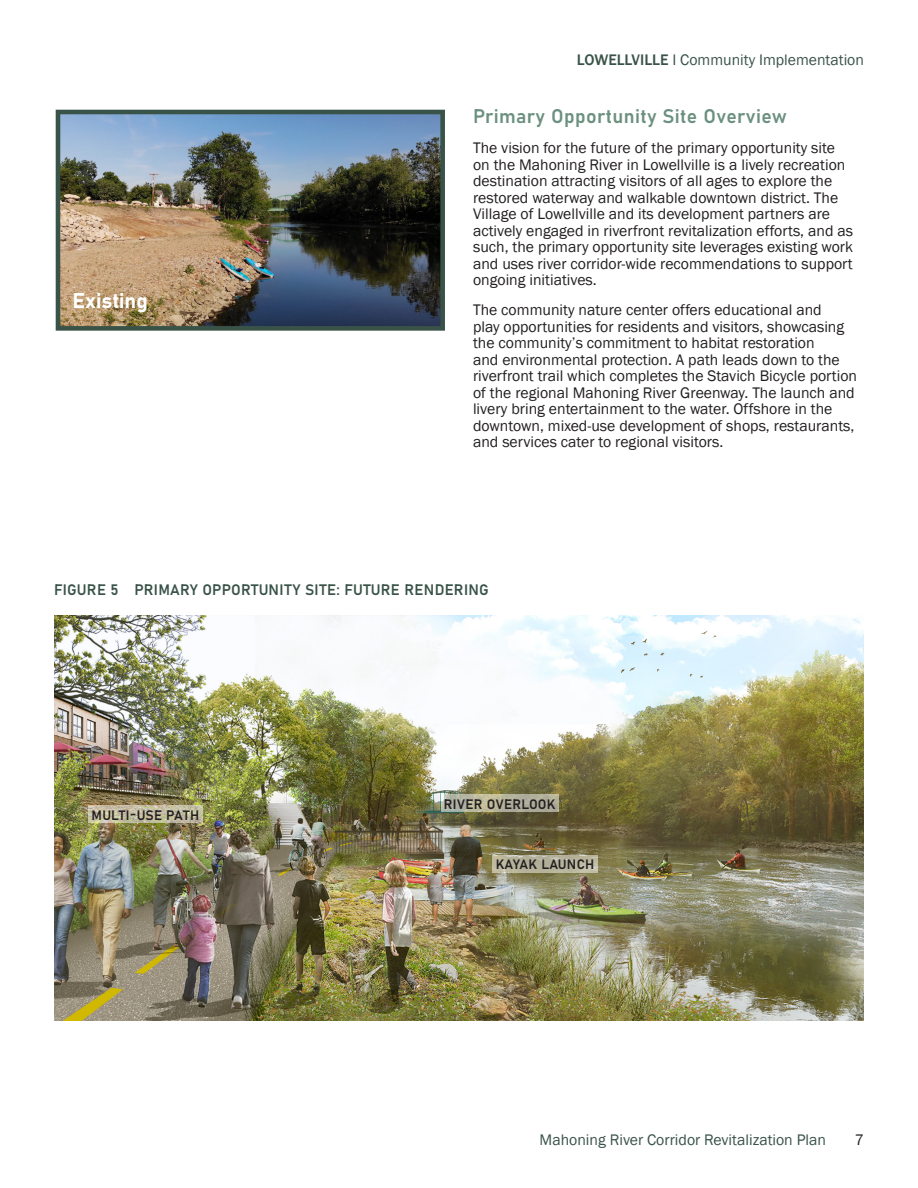
<style>
.page{position:relative;width:918px;height:1188px;background:#fff}
.page>*{position:absolute;margin:0;border:0;box-sizing:border-box;transform-origin:0 0}
.Body_Text{font:21.15px "Bahnschrift";color:#fff}
.Subheading{font:19.5px "Bahnschrift";letter-spacing:.02em;color:#6c9080}
.Body_Text-2{font:15.75px/16.5px "Franklin Gothic";color:#231f20}
.Body_Text-3{font:15.75px "Franklin Gothic";color:#3a5349}
.t1{font:15px "Bahnschrift";letter-spacing:.02em;color:#3a5349}
.Map_Label{font:13.5px "Bahnschrift";letter-spacing:.02em;color:#231f20}
.s1{font-weight:500}
</style>
<div class="page">
<img style="left:54px;top:616px;width:810px;height:405px">
<img style="left:62px;top:116px;width:377px;height:209px">
<div style="left:56px;top:110px;width:389px;height:221px;border:5px solid #3a5349"></div>
<svg style="left:88px;top:806px;width:114px;height:17px"></svg>
<svg style="left:492px;top:855px;width:106px;height:18px;fill:#b8b59c"></svg>
<svg style="left:441px;top:795px;width:118px;height:17px;fill:#b2b29c"></svg>
<p class="Body_Text" style="left:73px;top:285px;width:77px">Existing</p>
<p class="Body_Text-3" style="left:577px;top:50px;width:289px"><span class="s1">LOWELLVILLE</span> I Community Implementation</p>
<p class="Subheading" style="left:473px;top:102px;width:315px">Primary Opportunity Site Overview</p>
<p class="Body_Text-2" style="left:473px;top:140px;width:382px">The vision for the future of the primary opportunity site on the Mahoning River in Lowellville is a lively recreation destination attracting visitors of all ages to explore the restored waterway and walkable downtown district. The Village of Lowellville and its development partners are actively engaged in riverfront revitalization efforts, and as such, the primary opportunity site leverages existing work and uses river corridor-wide recommendations to support ongoing initiatives.</p>
<p class="Body_Text-2" style="left:473px;top:302px;width:386px">The community nature center offers educational and<br>play opportunities for residents and visitors, showcasing the community’s commitment to habitat restoration<br>and environmental protection. A path leads down to the riverfront trail which completes the Stavich Bicycle portion of the regional Mahoning River Greenway. The launch and livery bring entertainment to the water. Offshore in the downtown, mixed-use development of shops, restaurants, and services cater to regional visitors.</p>
<p class="t1" style="left:54px;top:579px;width:434px">Figure 5 PRI MARY OPPORTUNITY SITE: FUTURE RENDERI NG</p>
<p class="Map_Label" style="left:92px;top:805px;width:109px">MULTI -USE PATH</p>
<p class="Map_Label" style="left:444px;top:794px;width:113px">RIVER OVERLOOK</p>
<p class="Map_Label" style="left:496px;top:854px;width:100px">KAYAK LAUNCH</p>
<p class="Body_Text-3" style="left:540px;top:1130px;width:288px">Mahoning River Corridor Revitalization Plan</p>
<p class="Body_Text-2" style="left:855px;top:1132px;width:11px">7</p>
</div>
